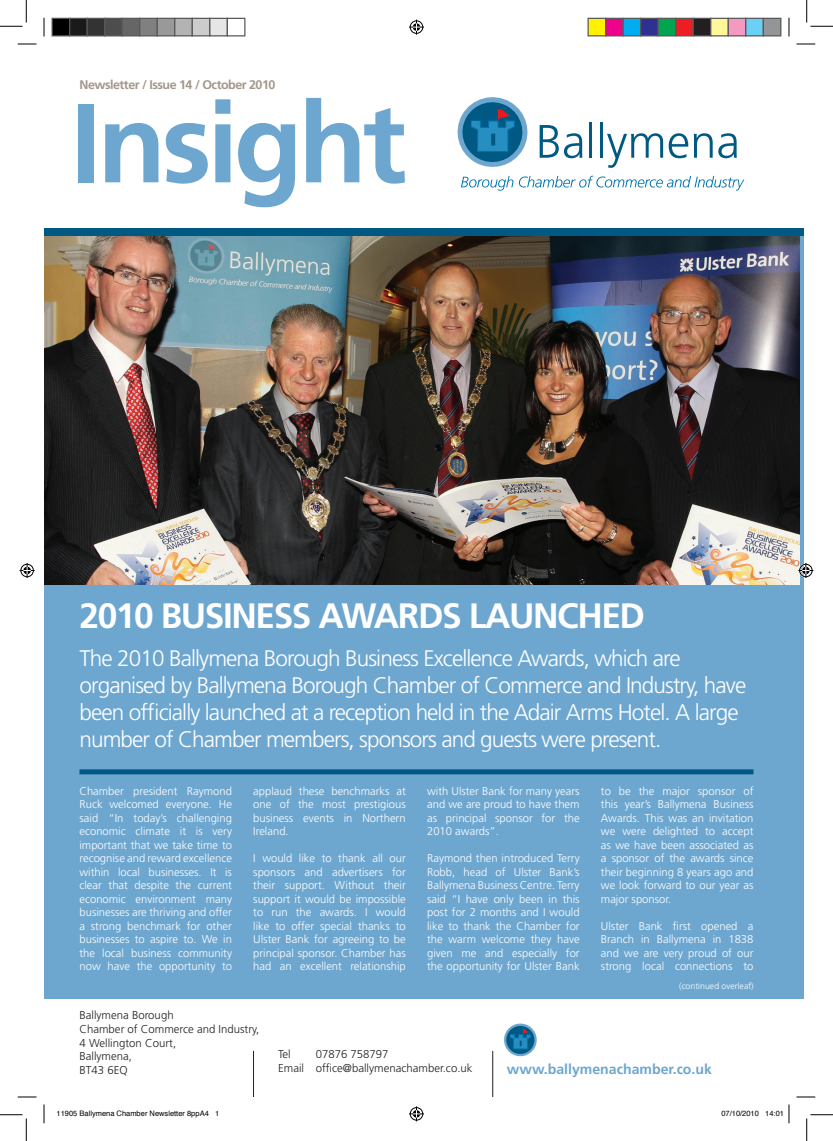
<style>
.page{position:relative;width:833px;height:1141px;background:#fff}
.page>*{position:absolute;margin:0;border:0;box-sizing:border-box;transform-origin:0 0}
.t1{font:700 112.5px "Frutiger";letter-spacing:-.04em;color:#6da7d0}
.t2{font:700 35.25px "Frutiger";letter-spacing:-.04em;color:#fff}
.t3{font:300 22.5px/27px "Frutiger";letter-spacing:-.04em;color:#fff}
.t4{font:700 14.12px "Frutiger";color:#6da7d0}
.t5{font:700 12.5px "Frutiger";letter-spacing:-.04em;color:#a1988a}
.t6{font:300 11.38px/13.6px "Frutiger";color:#231f20}
.t7{font:300 11.25px/13.5px "Frutiger";color:#fff;text-align:justify}
.t8{font:300 8.75px "Frutiger";color:#fff}
.t9{font:7.5px "Helvetica";color:#000}
</style>
<div class="page">
<div style="left:44px;top:235px;width:758px;height:861px;background:#6da7d0"></div>
<div style="left:44px;top:999px;width:762px;height:112px;background:#fff"></div>
<img style="left:44px;top:235px;width:755px;height:349px">
<svg style="left:457px;top:97px;width:286px;height:94px"></svg>
<div style="left:44px;top:228px;width:758px;height:7px;background:#005983"></div>
<div style="left:79px;top:769px;width:674px;height:5px;background:#005983"></div>
<hr style="left:253px;top:1050px;width:1px;height:46px;background:#231f20">
<hr style="left:492px;top:1050px;width:1px;height:46px;background:#231f20">
<svg style="left:504px;top:1023px;width:33px;height:34px"></svg>
<svg style="left:18px;top:43px;width:18px;height:2px"></svg>
<svg style="left:796px;top:43px;width:18px;height:2px"></svg>
<svg style="left:18px;top:1096px;width:18px;height:1px"></svg>
<svg style="left:796px;top:1096px;width:18px;height:1px"></svg>
<svg style="left:43px;top:18px;width:2px;height:18px"></svg>
<svg style="left:43px;top:1104px;width:2px;height:19px"></svg>
<svg style="left:788px;top:18px;width:1px;height:18px"></svg>
<svg style="left:0;top:0;width:27px;height:27px"></svg>
<svg style="left:0;top:1114px;width:27px;height:26px"></svg>
<svg style="left:806px;top:0;width:26px;height:27px"></svg>
<svg style="left:806px;top:1114px;width:26px;height:26px"></svg>
<svg style="left:409px;top:20px;width:15px;height:15px"></svg>
<svg style="left:409px;top:1106px;width:15px;height:15px"></svg>
<svg style="left:20px;top:563px;width:15px;height:15px"></svg>
<svg style="left:797px;top:563px;width:15px;height:15px"></svg>
<div style="left:52px;top:18px;width:18px;height:18px;background:#000"></div>
<div style="left:51px;top:18px;width:19px;height:18px;border:1px solid #595959"></div>
<div style="left:70px;top:18px;width:17px;height:18px;background:#1a1a1a"></div>
<div style="left:69px;top:18px;width:19px;height:18px;border:1px solid #595959"></div>
<div style="left:87px;top:18px;width:18px;height:18px;background:#333"></div>
<div style="left:86px;top:18px;width:19px;height:18px;border:1px solid #595959"></div>
<div style="left:105px;top:18px;width:17px;height:18px;background:#4d4d4d"></div>
<div style="left:104px;top:18px;width:19px;height:18px;border:1px solid #595959"></div>
<div style="left:122px;top:18px;width:18px;height:18px;background:#666"></div>
<div style="left:121px;top:18px;width:19px;height:18px;border:1px solid #595959"></div>
<div style="left:140px;top:18px;width:17px;height:18px;background:#808080"></div>
<div style="left:139px;top:18px;width:19px;height:18px;border:1px solid #595959"></div>
<div style="left:157px;top:18px;width:18px;height:18px;background:#999"></div>
<div style="left:156px;top:18px;width:19px;height:18px;border:1px solid #595959"></div>
<div style="left:175px;top:18px;width:17px;height:18px;background:#b3b3b3"></div>
<div style="left:174px;top:18px;width:19px;height:18px;border:1px solid #595959"></div>
<div style="left:192px;top:18px;width:18px;height:18px;background:#ccc"></div>
<div style="left:191px;top:18px;width:19px;height:18px;border:1px solid #595959"></div>
<div style="left:210px;top:18px;width:17px;height:18px;background:#e6e6e6"></div>
<div style="left:209px;top:18px;width:19px;height:18px;border:1px solid #595959"></div>
<div style="left:226px;top:18px;width:19px;height:18px;border:1px solid #595959"></div>
<div style="left:587px;top:18px;width:18px;height:18px;background:#fff101"></div>
<div style="left:587px;top:18px;width:19px;height:18px;border:1px solid #595959"></div>
<div style="left:605px;top:18px;width:17px;height:18px;background:#ed028c"></div>
<div style="left:604px;top:18px;width:19px;height:18px;border:1px solid #595959"></div>
<div style="left:622px;top:18px;width:18px;height:18px;background:#00aeef"></div>
<div style="left:622px;top:18px;width:19px;height:18px;border:1px solid #595959"></div>
<div style="left:640px;top:18px;width:17px;height:18px;background:#2e3092"></div>
<div style="left:639px;top:18px;width:19px;height:18px;border:1px solid #595959"></div>
<div style="left:657px;top:18px;width:18px;height:18px;background:#00a54f"></div>
<div style="left:657px;top:18px;width:19px;height:18px;border:1px solid #595959"></div>
<div style="left:675px;top:18px;width:17px;height:18px;background:#ee1d23"></div>
<div style="left:674px;top:18px;width:19px;height:18px;border:1px solid #595959"></div>
<div style="left:692px;top:18px;width:18px;height:18px;background:#231f20"></div>
<div style="left:692px;top:18px;width:19px;height:18px;border:1px solid #595959"></div>
<div style="left:710px;top:18px;width:17px;height:18px;background:#fff79a"></div>
<div style="left:709px;top:18px;width:19px;height:18px;border:1px solid #595959"></div>
<div style="left:727px;top:18px;width:18px;height:18px;background:#f499c2"></div>
<div style="left:727px;top:18px;width:19px;height:18px;border:1px solid #595959"></div>
<div style="left:745px;top:18px;width:17px;height:18px;background:#6bcff6"></div>
<div style="left:744px;top:18px;width:19px;height:18px;border:1px solid #595959"></div>
<div style="left:762px;top:18px;width:18px;height:18px;background:#939598"></div>
<div style="left:762px;top:18px;width:19px;height:18px;border:1px solid #595959"></div>
<svg style="left:788px;top:1104px;width:1px;height:19px"></svg>
<p class="t5" style="left:79px;top:77px;width:197px">Newsletter / Issue 14 / October 2010</p>
<h1 class="t1" style="left:71px;top:77px;width:337px">Insight</h1>
<h2 class="t2" style="left:79px;top:594px;width:566px">2010 Busin ess Awards Launched</h2>
<p class="t3" style="left:79px;top:644px;width:668px">The 2010 Ballymena Borough Business Excellence Awards, which are organised by Ballymena Borough Chamber of Commerce and Industry, have been officially launched at a reception held in the Adair Arms Hotel. A large number of Chamber members, sponsors and guests were present.</p>
<p class="t7" style="left:79px;top:784px;width:154px">Chamber president Raymond Ruck welcomed everyone. He said “In today’s challenging economic climate it is very important that we take time to recognise and reward excellence within local businesses. It is clear that despite the current economic environment many businesses are thriving and offer a strong benchmark for other businesses to aspire to. We in the local business community now have the opportunity to</p>
<p class="t7" style="left:253px;top:784px;width:154px">applaud these benchmarks at one of the most prestigious business events in Northern Ireland.</p>
<p class="t7" style="left:600px;top:784px;width:154px">to be the major sponsor of this year’s Ballymena Business Awards. This was an invitation we were delighted to accept as we have been associated as a sponsor of the awards since their beginning 8 years ago and we look forward to our year as major sponsor.</p>
<p class="t7" style="left:600px;top:919px;width:154px">Ulster Bank first opened a Branch in Ballymena in 1838 and we are very proud of our strong local connections to</p>
<p class="t8" style="left:678px;top:981px;width:76px">(continued overleaf)</p>
<p class="t7" style="left:427px;top:784px;width:154px">with Ulster Bank for many years and we are proud to have them as principal sponsor for the 2010 awards”.</p>
<p class="t7" style="left:427px;top:851px;width:154px">Raymond then introduced Terry Robb, head of Ulster Bank’s Ballymena Business Centre. Terry said “I have only been in this post for 2 months and I would like to thank the Chamber for the warm welcome they have given me and especially for the opportunity for Ulster Bank</p>
<p class="t7" style="left:253px;top:851px;width:154px">I would like to thank all our sponsors and advertisers for their support. Without their support it would be impossible to run the awards. I would like to offer special thanks to Ulster Bank for agreeing to be principal sponsor. Chamber has had an excellent relationship</p>
<p class="t6" style="left:79px;top:1008px;width:181px">Ballymena Borough<br>Chamber of Commerce and Industry,<br>4 Wellington Court,<br>Ballymena,<br>BT43 6EQ</p>
<p class="t6" style="left:278px;top:1047px;width:14px">Tel</p>
<p class="t6" style="left:278px;top:1047px;width:196px;text-indent:37px">07876 758797<br>Email office@ballymenachamber.co.uk</p>
<p class="t4" style="left:506px;top:1060px;width:206px">www.ballymenachamber.co.uk</p>
<p class="t9" style="left:56px;top:1107px;width:164px">11905 Ballymena Chamber Newsletter 8ppA4 1</p>
<p class="t9" style="left:721px;top:1107px;width:64px">07/10/2010 14:01</p>
</div>
